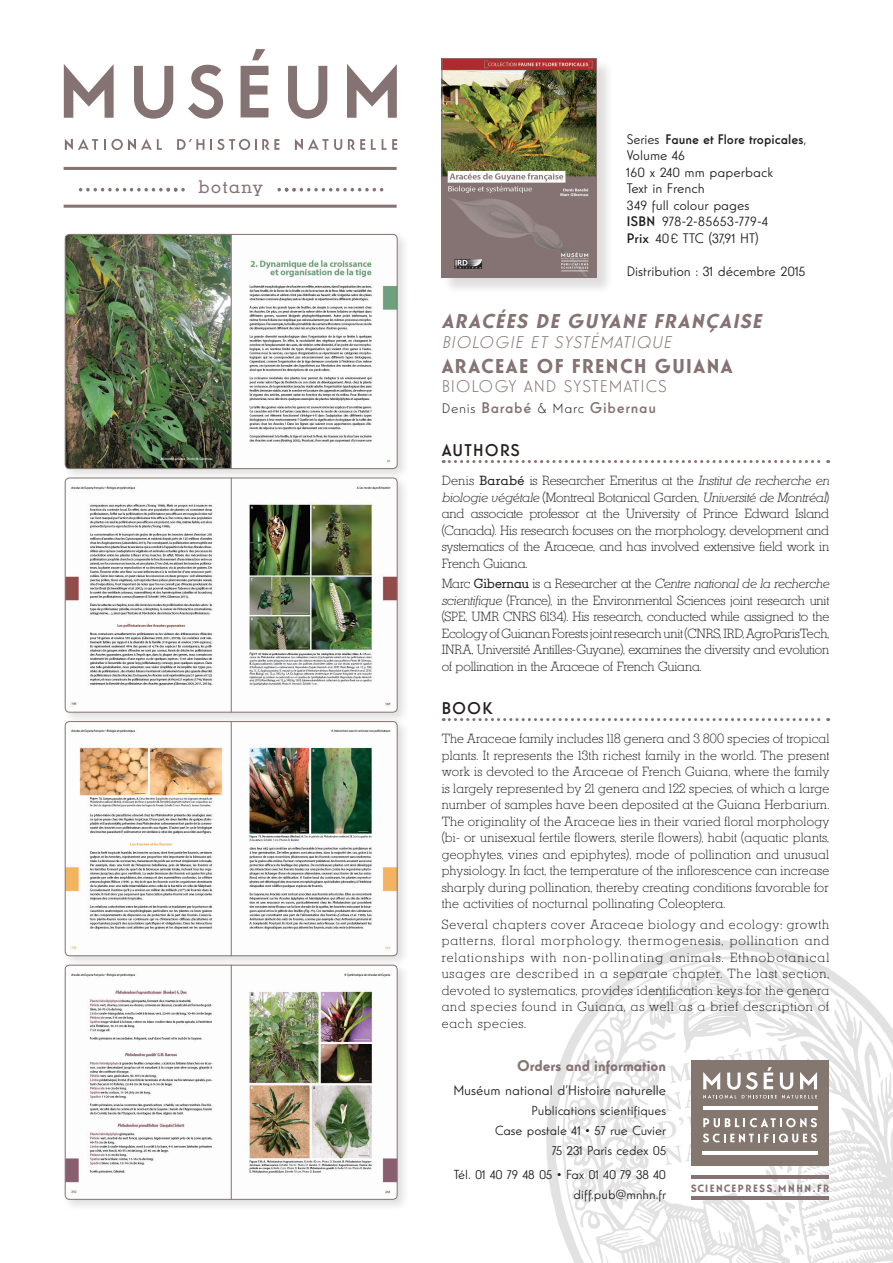
<style>
.page{position:relative;width:893px;height:1263px;background:#fff}
.page>*{position:absolute;margin:0;border:0;box-sizing:border-box;transform-origin:0 0}
.t1{font:italic 700 19.5px "Guildford Pro";color:#847372}
.t2{font:700 19.5px "Guildford Pro";letter-spacing:.075em;color:#847372}
.t3{font:17.4px "Karnak Pro";letter-spacing:.08em;color:#847372}
.t4{font:italic 300 16.5px "Guildford Pro";color:#847372}
.t5{font:300 16.5px "Guildford Pro";letter-spacing:.05em;color:#847372}
.t6{font:500 16.5px "Guildford Pro";letter-spacing:.075em;color:#231f20}
.t7{font:500 15px "Guildford Pro";letter-spacing:.05em;color:#847372}
.t8{font:700 15px "Guildford Pro";color:#847372}
.t9{font:13.5px/16.5px "Guildford Pro";color:#231f20}
.t10{font:300 12.75px/16.5px "Karnak Pro";letter-spacing:.005em;color:#231f20;text-align:justify}
.t11{font:12.75px/20px "Guildford Pro";color:#231f20;text-align:right}
.t12{font:700 10.2px "Guildford Pro";letter-spacing:.15em;color:#847372}
.s1{font-weight:500}
.s2{font-weight:300;font-size:13.5px;color:#231f20}
.s3{font-weight:400}
.s4{font-style:italic}
.s5{font-weight:700}
</style>
<div class="page">
<svg style="left:546px;top:940px;width:341px;height:292px"></svg>
<svg style="left:562px;top:1022px;width:331px;height:241px"></svg>
<svg style="left:443px;top:460px;width:386px;height:3px"></svg>
<svg style="left:443px;top:718px;width:386px;height:3px"></svg>
<div style="left:442px;top:59px;width:172px;height:236px;background:#231f20;opacity:.15"></div>
<img style="left:441px;top:58px;width:156px;height:220px">
<svg style="left:64px;top:64px;width:50px;height:54px"></svg>
<svg style="left:134px;top:66px;width:39px;height:53px"></svg>
<svg style="left:188px;top:65px;width:35px;height:54px"></svg>
<svg style="left:288px;top:66px;width:39px;height:53px"></svg>
<svg style="left:347px;top:64px;width:50px;height:54px"></svg>
<svg style="left:241px;top:66px;width:28px;height:51px"></svg>
<svg style="left:252px;top:49px;width:13px;height:11px"></svg>
<svg style="left:65px;top:139px;width:33px;height:11px"></svg>
<svg style="left:104px;top:139px;width:58px;height:11px"></svg>
<svg style="left:210px;top:139px;width:46px;height:11px"></svg>
<svg style="left:262px;top:139px;width:17px;height:11px"></svg>
<svg style="left:295px;top:139px;width:33px;height:11px"></svg>
<svg style="left:334px;top:139px;width:8px;height:11px"></svg>
<svg style="left:348px;top:139px;width:17px;height:11px"></svg>
<svg style="left:371px;top:139px;width:5px;height:11px"></svg>
<svg style="left:382px;top:139px;width:15px;height:11px"></svg>
<svg style="left:177px;top:139px;width:27px;height:11px"></svg>
<hr style="left:64px;top:167px;width:333px;height:3px;background:#847372">
<hr style="left:64px;top:205px;width:333px;height:3px;background:#847372">
<div style="left:61px;top:230px;width:349px;height:251px;background:#231f20;opacity:.15"></div>
<img style="left:65px;top:234px;width:332px;height:235px">
<div style="left:65px;top:234px;width:332px;height:235px;border:1px solid #847372;border-radius:4px"></div>
<hr style="left:231px;top:234px;width:1px;height:235px;background:#847372">
<div style="left:61px;top:474px;width:349px;height:251px;background:#231f20;opacity:.15"></div>
<img style="left:65px;top:478px;width:332px;height:234px">
<div style="left:65px;top:478px;width:332px;height:234px;border:1px solid #847372;border-radius:4px"></div>
<hr style="left:231px;top:478px;width:1px;height:234px;background:#847372">
<div style="left:61px;top:717px;width:349px;height:251px;background:#231f20;opacity:.15"></div>
<img style="left:65px;top:721px;width:332px;height:235px">
<div style="left:65px;top:721px;width:332px;height:235px;border:1px solid #847372;border-radius:4px"></div>
<div style="left:61px;top:961px;width:349px;height:251px;background:#231f20;opacity:.15"></div>
<img style="left:65px;top:965px;width:332px;height:234px">
<div style="left:65px;top:965px;width:332px;height:234px;border:1px solid #847372;border-radius:4px"></div>
<hr style="left:231px;top:965px;width:1px;height:234px;background:#847372">
<svg style="left:657px;top:964px;width:187px;height:292px"></svg>
<hr style="left:703px;top:1106px;width:114px;height:3px;background:#fff">
<hr style="left:703px;top:1151px;width:115px;height:3px;background:#fff">
<hr style="left:691px;top:1175px;width:138px;height:4px;background:#847372">
<hr style="left:691px;top:1196px;width:138px;height:3px;background:#847372">
<hr style="left:231px;top:721px;width:1px;height:235px;background:#847372">
<svg style="left:79px;top:188px;width:106px;height:3px"></svg>
<svg style="left:277px;top:188px;width:106px;height:3px"></svg>
<h2 class="t3" style="left:198px;top:175px;width:66px">botany</h2>
<p class="t9" style="left:627px;top:131px;width:181px">Series <span class="s1">Faune et Flore tropicales</span>,<br>Volume 46<br>160 x 240 mm paperback<br>Text in French<br>349 full colour pages<br><span class="s1">ISBN</span> 978-2-85653-779-4<br><span class="s1">Prix</span> 40€ TTC (37,91 HT)</p>
<p class="t9" style="left:627px;top:263px;width:180px">Distribution : 31 décembre 2015</p>
<h1 class="t1" style="left:442px;top:308px;width:326px">ARACÉES DE GUYANE FRANÇAISE</h1>
<p class="t4" style="left:442px;top:331px;width:235px">BIOLOGIE ET SYSTÉMATIQUE</p>
<h1 class="t2" style="left:442px;top:353px;width:292px">ARACEAE OF FRENCH GUIANA</h1>
<p class="t5" style="left:442px;top:375px;width:226px">BIOLOGY AND SYSTEMATICS</p>
<p class="t7" style="left:442px;top:397px;width:216px"><span class="s2">Denis</span> Barabé <span class="s2">&amp; Marc</span> Gibernau</p>
<p class="t6" style="left:442px;top:439px;width:80px">Authors</p>
<p class="t10" style="left:442px;top:472px;width:389px">Denis <span class="s3">Barabé</span> is Researcher Emeritus at the <span class="s4">Institut de recherche en biologie végétale</span> (Montreal Botanical Garden, <span class="s4">Université de Montréal</span>) and associate professor at the University of Prince Edward Island (Canada). His research focuses on the morphology, development and systematics of the Araceae, and has involved extensive field work in French Guiana.</p>
<p class="t10" style="left:442px;top:575px;width:389px">Marc <span class="s3">Gibernau</span> is a Researcher at the <span class="s4">Centre national de la recherche scientifique</span> (France), in the Environmental Sciences joint research unit (SPE, UMR CNRS 6134). His research, conducted while assigned to the Ecology of Guianan Forests joint research unit (CNRS, IRD, AgroParisTech, INRA, Université Antilles-Guyane), examines the diversity and evolution of pollination in the Araceae of French Guiana.</p>
<p class="t6" style="left:442px;top:697px;width:53px">BOOK</p>
<p class="t10" style="left:442px;top:730px;width:389px">The Araceae family includes 118 genera and 3 800 species of tropical plants. It represents the 13th richest family in the world. The present work is devoted to the Araceae of French Guiana, where the family is largely represented by 21 genera and 122 species, of which a large number of samples have been deposited at the Guiana Herbarium.<br>The originality of the Araceae lies in their varied floral morphology (bi- or unisexual fertile flowers, sterile flowers), habit (aquatic plants, geophytes, vines and epiphytes), mode of pollination and unusual physiology. In fact, the temperature of the inflorescence can increase sharply during pollination, thereby creating conditions favorable for the activities of nocturnal pollinating Coleoptera.</p>
<p class="t10" style="left:442px;top:916px;width:389px">Several chapters cover Araceae biology and ecology: growth patterns, floral morphology, thermogenesis, pollination and relationships with non-pollinating animals. Ethnobotanical usages are described in a separate chapter. The last section, devoted to systematics, provides identification keys for the genera and species found in Guiana, as well as a brief description of each species.</p>
<p class="t8" style="left:517px;top:1056px;width:151px">Orders and information</p>
<p class="t9" style="left:453px;top:1082px;width:214px">Muséum national d’Histoire naturelle</p>
<p class="t11" style="left:495px;top:1101px;width:173px">Publications scientifiques<br>Case postale 41 <span class="s5">•</span> 57 rue Cuvier<br>75 231 Paris cedex 05</p>
<p class="t11" style="left:454px;top:1164px;width:214px">Tél. 01 40 79 48 05 <span class="s5">•</span> Fax 01 40 79 38 40 diff.pub@mnhn.fr</p>
<p class="t12" style="left:691px;top:1181px;width:140px">SCIENCEPRESS.MNHN.FR</p>
</div>
